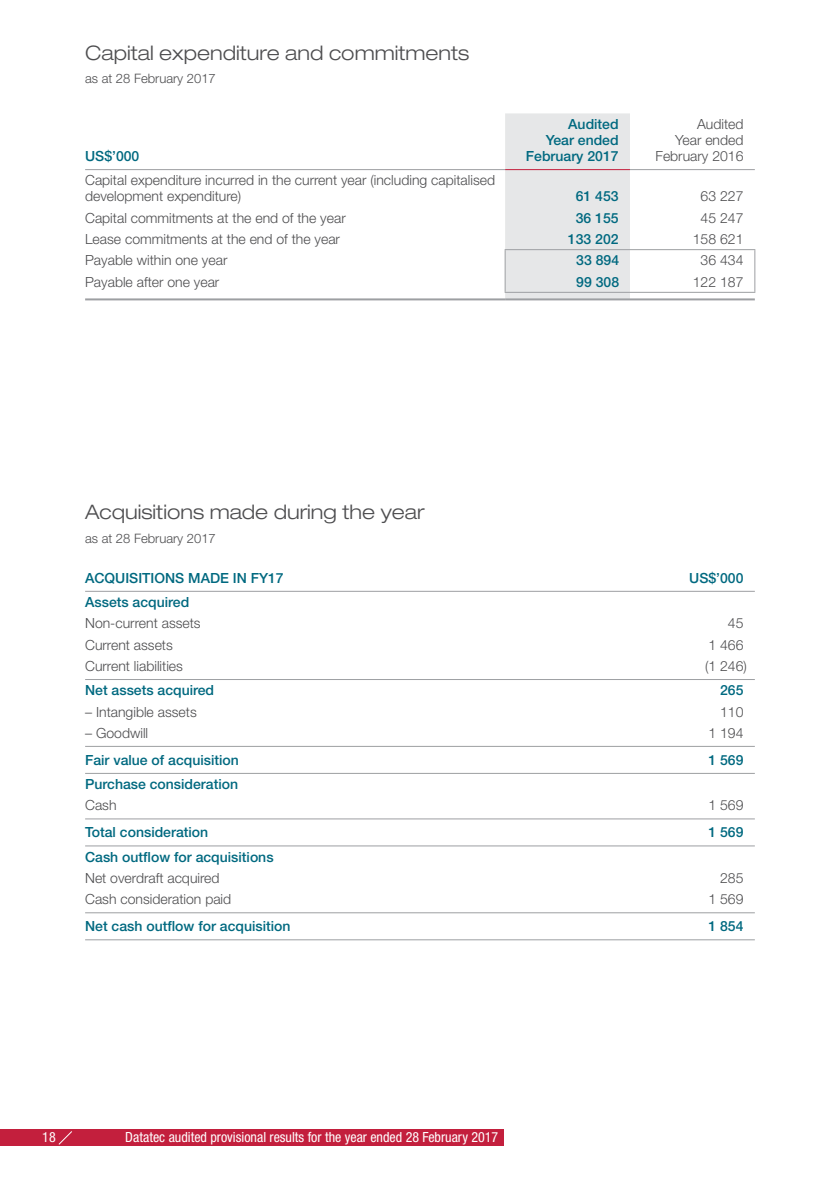
<style>
.page{position:relative;width:840px;height:1191px;background:#fff}
.page>*{position:absolute;margin:0;border:0;box-sizing:border-box;transform-origin:0 0}
.t1{font:300 expanded 20px "Helvetica Neue LT Std";color:#4d4d4f}
.t2{font:300 14px/16px "Helvetica Neue LT Std";color:#4d4d4f;text-align:right}
.t3{font:500 14px/16px "Helvetica Neue LT Std";color:#006980;text-align:right}
.t4{font:condensed 14px "Helvetica Neue LT Std";color:#fff}
.t5{font:300 13px "Helvetica Neue LT Std";color:#4d4d4f}
</style>
<div class="page">
<div style="left:0;top:1129px;width:503px;height:16px;background:#c31f3d"></div>
<svg style="left:58px;top:1131px;width:14px;height:14px"></svg>
<hr style="left:85px;top:169px;width:420px;height:1px;background:#9d9fa2">
<hr style="left:629px;top:169px;width:125px;height:1px;background:#9d9fa2">
<hr style="left:85px;top:298px;width:420px;height:2px;background:#9d9fa2">
<hr style="left:629px;top:298px;width:125px;height:2px;background:#9d9fa2">
<hr style="left:505px;top:298px;width:124px;height:2px;background:#9d9fa2">
<hr style="left:629px;top:249px;width:126px;height:1px;background:#9d9fa2">
<svg style="left:504px;top:113px;width:125px;height:186px"></svg>
<svg style="left:754px;top:250px;width:1px;height:42px"></svg>
<hr style="left:504px;top:292px;width:125px;height:1px;background:#9d9fa2">
<hr style="left:629px;top:292px;width:126px;height:1px;background:#9d9fa2">
<hr style="left:85px;top:939px;width:544px;height:1px;background:#9d9fa2">
<hr style="left:629px;top:939px;width:125px;height:1px;background:#9d9fa2">
<hr style="left:85px;top:912px;width:544px;height:1px;background:#9d9fa2">
<hr style="left:629px;top:912px;width:125px;height:1px;background:#9d9fa2">
<hr style="left:85px;top:591px;width:544px;height:1px;background:#9d9fa2">
<hr style="left:629px;top:591px;width:125px;height:1px;background:#9d9fa2">
<hr style="left:85px;top:679px;width:544px;height:1px;background:#9d9fa2">
<hr style="left:629px;top:679px;width:125px;height:1px;background:#9d9fa2">
<hr style="left:85px;top:746px;width:544px;height:1px;background:#9d9fa2">
<hr style="left:629px;top:746px;width:125px;height:1px;background:#9d9fa2">
<hr style="left:85px;top:773px;width:544px;height:1px;background:#9d9fa2">
<hr style="left:629px;top:773px;width:125px;height:1px;background:#9d9fa2">
<hr style="left:85px;top:818px;width:544px;height:1px;background:#9d9fa2">
<hr style="left:629px;top:818px;width:125px;height:1px;background:#9d9fa2">
<hr style="left:85px;top:845px;width:544px;height:1px;background:#9d9fa2">
<hr style="left:629px;top:845px;width:125px;height:1px;background:#9d9fa2">
<h1 class="t1" style="left:85px;top:41px;width:385px">Capital expenditure and commitments</h1>
<p class="t5" style="left:85px;top:71px;width:132px">as at 28 February 2017</p>
<p class="t3" style="left:85px;top:148px;width:56px">US$’000</p>
<p class="t2" style="left:85px;top:172px;width:411px;text-align:left">Capital expenditure incurred in the current year (including capitalised development expenditure)</p>
<p class="t3" style="left:525px;top:116px;width:94px">Audited<br>Year ended<br>February 2017</p>
<p class="t2" style="left:655px;top:116px;width:89px">Audited<br>Year ended<br>February 2016</p>
<p class="t3" style="left:575px;top:188px;width:44px">61 453</p>
<p class="t2" style="left:700px;top:188px;width:44px">63 227</p>
<p class="t2" style="left:85px;top:209px;width:262px">Capital commitments at the end of the year</p>
<p class="t3" style="left:575px;top:209px;width:44px">36 155</p>
<p class="t2" style="left:700px;top:209px;width:44px">45 247</p>
<p class="t2" style="left:85px;top:231px;width:256px">Lease commitments at the end of the year</p>
<p class="t3" style="left:567px;top:231px;width:52px">133 202</p>
<p class="t2" style="left:692px;top:231px;width:52px">158 621</p>
<p class="t2" style="left:85px;top:252px;width:144px">Payable within one year</p>
<p class="t3" style="left:576px;top:252px;width:44px">33 894</p>
<p class="t2" style="left:700px;top:252px;width:44px">36 434</p>
<p class="t2" style="left:85px;top:273px;width:136px">Payable after one year</p>
<p class="t3" style="left:576px;top:273px;width:44px">99 308</p>
<p class="t2" style="left:692px;top:273px;width:52px">122 187</p>
<h1 class="t1" style="left:85px;top:500px;width:340px">Acquisitions made during the year</h1>
<p class="t5" style="left:85px;top:530px;width:132px">as at 28 February 2017</p>
<p class="t3" style="left:85px;top:569px;width:200px">ACQUISITIONS MADE IN FY17</p>
<p class="t3" style="left:688px;top:569px;width:56px">US$’000</p>
<p class="t3" style="left:85px;top:594px;width:106px">Assets acquired</p>
<p class="t2" style="left:85px;top:615px;width:117px">Non-current assets</p>
<p class="t2" style="left:727px;top:615px;width:17px">45</p>
<p class="t2" style="left:85px;top:636px;width:89px">Current assets</p>
<p class="t2" style="left:708px;top:636px;width:37px">1 466</p>
<p class="t2" style="left:85px;top:657px;width:99px">Current liabilities</p>
<p class="t2" style="left:704px;top:657px;width:43px">(1 246)</p>
<p class="t3" style="left:85px;top:682px;width:130px">Net assets acquired</p>
<p class="t3" style="left:719px;top:682px;width:25px">265</p>
<p class="t2" style="left:85px;top:703px;width:113px">– Intangible assets</p>
<p class="t2" style="left:719px;top:703px;width:25px">110</p>
<p class="t2" style="left:85px;top:724px;width:65px">– Goodwill</p>
<p class="t2" style="left:708px;top:724px;width:37px">1 194</p>
<p class="t3" style="left:85px;top:751px;width:155px">Fair value of acquisition</p>
<p class="t3" style="left:708px;top:751px;width:37px">1 569</p>
<p class="t3" style="left:85px;top:776px;width:154px">Purchase consideration</p>
<p class="t2" style="left:85px;top:797px;width:33px">Cash</p>
<p class="t2" style="left:708px;top:797px;width:37px">1 569</p>
<p class="t3" style="left:85px;top:824px;width:124px">Total consideration</p>
<p class="t3" style="left:708px;top:824px;width:37px">1 569</p>
<p class="t3" style="left:85px;top:848px;width:190px">Cash outflow for acquisitions</p>
<p class="t2" style="left:85px;top:869px;width:136px">Net overdraft acquired</p>
<p class="t2" style="left:719px;top:869px;width:25px">285</p>
<p class="t2" style="left:85px;top:891px;width:147px">Cash consideration paid</p>
<p class="t2" style="left:708px;top:891px;width:37px">1 569</p>
<p class="t3" style="left:85px;top:918px;width:207px">Net cash outflow for acquisition</p>
<p class="t3" style="left:708px;top:918px;width:37px">1 854</p>
<p class="t4" style="left:42px;top:1128px;width:15px">18</p>
<p class="t4" style="left:125px;top:1128px;width:374px">Datatec audited provisional results for the year ended 28 February 2017</p>
</div>
